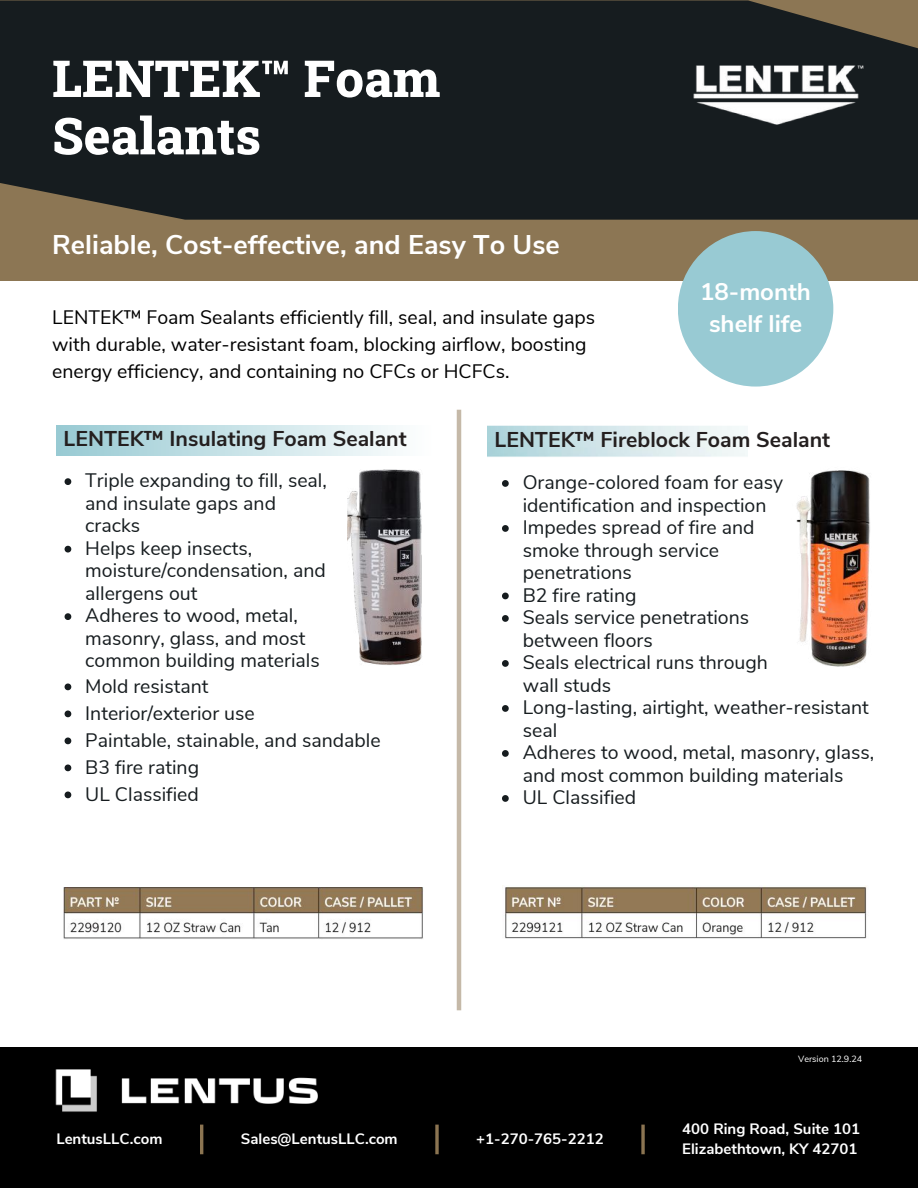
<style>
.page{position:relative;width:918px;height:1188px;background:#fff}
.page>*{position:absolute;margin:0;border:0;box-sizing:border-box;transform-origin:0 0}
.t1{font:800 51px/57.3px "Roboto Slab";color:#fff}
.t2{font:700 27px "Nunito Sans";color:#fff}
.t3{font:700 24px/32.7px "Nunito Sans";color:#fff;text-align:center}
.t4{font:700 21.45px "Nunito Sans";color:#241f1f}
.t5{font:19.5px/22.5px "Nunito Sans";color:#161c1f}
.t6{font:19.5px/27px "Nunito Sans";color:#000}
.t7{font:700 15px/20.2px "Nunito Sans";color:#fff}
.t8{font:9px "Nunito Sans";color:#fff}
</style>
<div class="page">
<div style="left:0;top:178px;width:918px;height:103px;background:#8c7654"></div>
<div style="left:0;top:0;width:918px;height:220px;background:#161c1f"></div>
<div style="left:0;top:1047px;width:918px;height:141px;background:#000"></div>
<img style="left:55px;top:1069px;width:263px;height:43px">
<hr style="left:200px;top:1125px;width:3px;height:29px;background:#8b7451">
<svg style="left:435px;top:1125px;width:4px;height:29px"></svg>
<svg style="left:641px;top:1125px;width:4px;height:29px"></svg>
<img style="left:685px;top:55px;width:184px;height:74px">
<svg style="left:502px;top:480px;width:7px;height:7px"></svg>
<svg style="left:502px;top:525px;width:7px;height:7px"></svg>
<svg style="left:502px;top:593px;width:7px;height:6px"></svg>
<svg style="left:502px;top:615px;width:7px;height:7px"></svg>
<svg style="left:502px;top:660px;width:7px;height:7px"></svg>
<img style="left:796px;top:470px;width:74px;height:197px">
<div style="left:56px;top:425px;width:376px;height:30px;background:linear-gradient(to right,#98cad3,#fefeff)"></div>
<hr style="left:457px;top:410px;width:4px;height:600px;background:#c5b9a8">
<img style="left:347px;top:469px;width:75px;height:196px">
<div style="left:678px;top:231px;width:155px;height:156px;background:#98cad3;border-radius:50%"></div>
<img style="left:64px;top:887px;width:360px;height:52px">
<img style="left:502px;top:885px;width:365px;height:54px">
<svg style="left:65px;top:478px;width:6px;height:7px"></svg>
<svg style="left:65px;top:546px;width:6px;height:7px"></svg>
<svg style="left:65px;top:613px;width:6px;height:7px"></svg>
<svg style="left:65px;top:684px;width:6px;height:6px"></svg>
<svg style="left:65px;top:711px;width:6px;height:6px"></svg>
<svg style="left:65px;top:738px;width:6px;height:6px"></svg>
<svg style="left:65px;top:765px;width:6px;height:6px"></svg>
<svg style="left:65px;top:792px;width:6px;height:6px"></svg>
<svg style="left:502px;top:705px;width:7px;height:7px"></svg>
<svg style="left:502px;top:750px;width:7px;height:7px"></svg>
<svg style="left:502px;top:795px;width:7px;height:7px"></svg>
<h1 class="t1" style="left:52px;top:49px;width:390px">LENTEK™ Foam<br>Sealants</h1>
<h2 class="t2" style="left:52px;top:227px;width:509px">Reliable, Cost-effective, and Easy To Use</h2>
<p class="t6" style="left:52px;top:304px;width:544px">LENTEK™ Foam Sealants efficiently fill, seal, and insulate gaps with durable, water-resistant foam, blocking airflow, boosting energy efficiency, and containing no CFCs or HCFCs.</p>
<p class="t3" style="left:700px;top:275px;width:112px">18-month shelf life</p>
<p class="t4" style="left:64px;top:424px;width:345px">LENTEK™ Insulating Foam Sealant</p>
<p class="t5" style="left:85px;top:470px;width:243px">Triple expanding to fill, seal, and insulate gaps and cracks<br>Helps keep insects, moisture/condensation, and allergens out<br>Adheres to wood, metal, masonry, glass, and most common building materials</p>
<p class="t5" style="left:85px;top:673px;width:297px;line-height:27px">Mold resistant<br>Interior/exterior use<br>Paintable, stainable, and sandable<br>B3 fire rating<br>UL Classified</p>
<p class="t4" style="left:495px;top:425px;width:337px">LENTEK™ Fireblock Foam Sealant</p>
<p class="t5" style="left:523px;top:471px;width:262px">Orange-colored foam for easy identification and inspection<br>Impedes spread of fire and smoke through service penetrations<br>B2 fire rating<br>Seals service penetrations between floors<br>Seals electrical runs through wall studs</p>
<p class="t5" style="left:523px;top:696px;width:353px">Long-lasting, airtight, weather-resistant seal<br>Adheres to wood, metal, masonry, glass, and most common building materials<br>UL Classified</p>
<p class="t8" style="left:798px;top:1053px;width:66px">Version 12.9.24</p>
<p class="t7" style="left:56px;top:1129px;width:108px">LentusLLC.com</p>
<p class="t7" style="left:241px;top:1129px;width:158px">Sales@LentusLLC.com</p>
<p class="t7" style="left:476px;top:1129px;width:129px">+1-270-765-2212</p>
<p class="t7" style="left:682px;top:1119px;width:179px">400 Ring Road, Suite 101<br>Elizabethtown, KY 42701</p>
</div>
